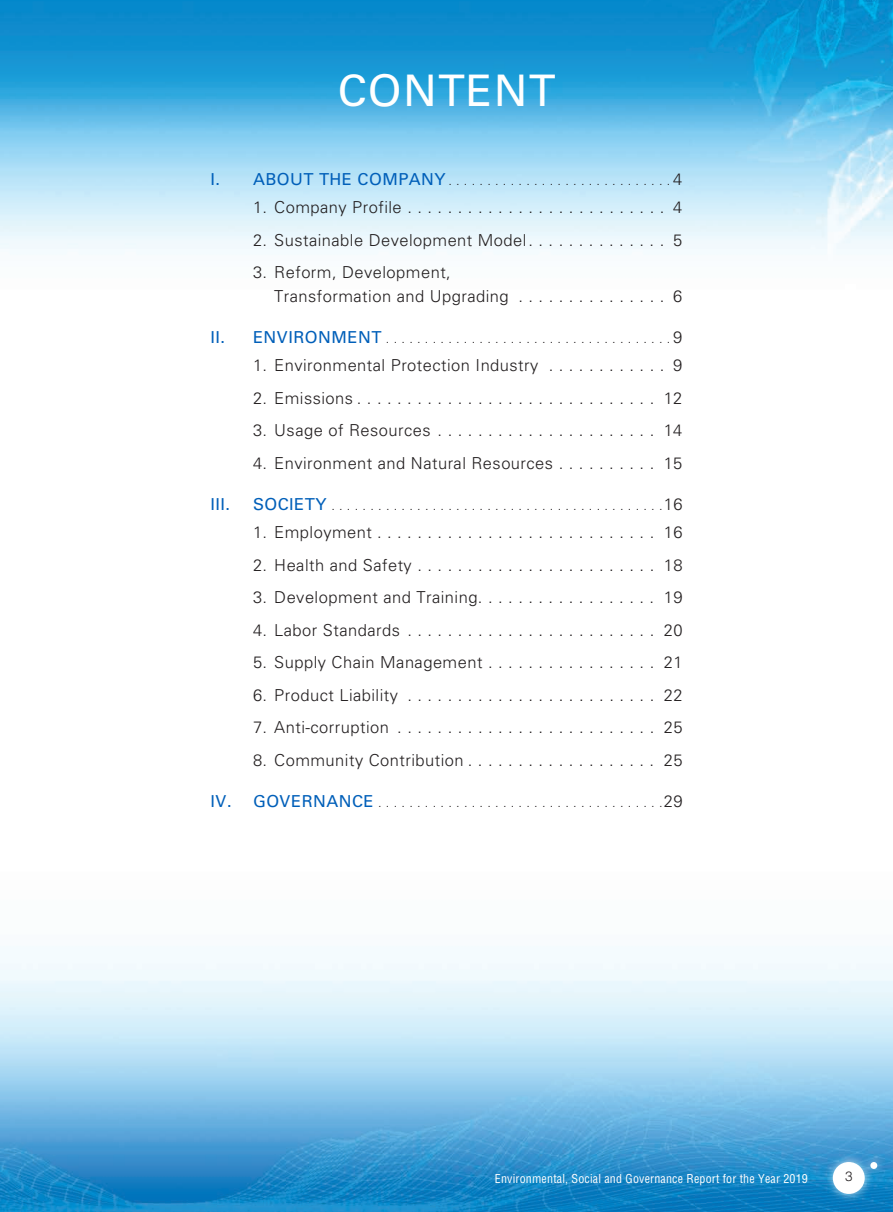
<style>
.page{position:relative;width:893px;height:1212px;background:#fff}
.page>*{position:absolute;margin:0;border:0;box-sizing:border-box;transform-origin:0 0}
.t1{font:43.5px "Univers LT Std";letter-spacing:.03em;color:#fff}
.t2{font:300 16.5px/24px "Univers LT Std";letter-spacing:.03em;color:#231f20}
.t3{font:16.5px "Univers LT Std";color:#005fb9}
.t4{font:300 13.5px "Helvetica LT Std";color:#231f20}
.t5{font:300 12.75px "Univers LT Std";color:#231f20}
.t6{font:condensed 12px "Helvetica LT Std";letter-spacing:.015em;color:#fff}
.s1{font-weight:400;font-size:16.5px;color:#005fb9}
.s2{font-size:16.5px}
</style>
<div class="page">
<img style="left:0;top:0;width:893px;height:1212px">
<div style="left:823px;top:1152px;width:51px;height:51px;background:#fff;opacity:.75"></div>
<div style="left:833px;top:1162px;width:32px;height:32px;background:#fff;border-radius:50%"></div>
<div style="left:861px;top:1153px;width:25px;height:25px;background:#fff;opacity:.75"></div>
<div style="left:870px;top:1162px;width:7px;height:7px;background:#fff;border-radius:50%"></div>
<h1 class="t1" style="left:338px;top:65px;width:219px">CONTENT</h1>
<p class="t5" style="left:210px;top:173px;width:473px"><span class="s1">I. ABOUT THE COMPANY</span>.............................<span class="s2">4</span></p>
<p class="t2" style="left:253px;top:195px;width:431px">1. Company Profile .......................... 4</p>
<p class="t2" style="left:253px;top:228px;width:431px">2. Sustainable Development Model. . . . . . . . . . . . . . 5</p>
<p class="t2" style="left:274px;top:260px;width:410px;text-indent:-21px">3. Reform, Development,<br>Transformation and Upgrading . . . . . . . . . . . . . . . 6</p>
<p class="t5" style="left:210px;top:331px;width:473px"><span class="s1">II. ENVIRONMENT</span> .....................................<span class="s2">9</span></p>
<p class="t2" style="left:253px;top:353px;width:431px">1. Environmental Protection Industry . . . . . . . . . . . . 9</p>
<p class="t2" style="left:253px;top:386px;width:431px">2. Emissions.............................. 12</p>
<p class="t2" style="left:253px;top:419px;width:431px">3. Usage of Resources ...................... 14</p>
<p class="t2" style="left:253px;top:451px;width:431px">4. Environment and Natural Resources . . . . . . . . . . 15</p>
<p class="t3" style="left:210px;top:494px;width:21px">III.</p>
<p class="t5" style="left:253px;top:498px;width:431px"><span class="s1">SOCIETY</span> ...........................................<span class="s2">16</span></p>
<p class="t2" style="left:253px;top:520px;width:431px">1. Employment............................ 16</p>
<p class="t2" style="left:253px;top:553px;width:431px">2. Health and Safety ........................ 18</p>
<p class="t2" style="left:253px;top:585px;width:431px">3. Development and Training. . . . . . . . . . . . . . . . . . 19</p>
<p class="t2" style="left:253px;top:618px;width:431px">4. Labor Standards ......................... 20</p>
<p class="t2" style="left:253px;top:650px;width:431px">5. Supply Chain Management . . . . . . . . . . . . . . . . . 21</p>
<p class="t2" style="left:253px;top:683px;width:431px">6. Product Liability ......................... 22</p>
<p class="t2" style="left:253px;top:715px;width:431px">7. Anti-corruption .......................... 25</p>
<p class="t2" style="left:253px;top:748px;width:431px">8. Community Contribution . . . . . . . . . . . . . . . . . . . 25</p>
<p class="t5" style="left:210px;top:794px;width:473px"><span class="s1">IV. GOVERNANCE</span> .....................................<span class="s2">29</span></p>
<p class="t6" style="left:495px;top:1171px;width:315px">Environmental, Social and Governance Report for the Year 2019</p>
<p class="t4" style="left:845px;top:1168px;width:9px">3</p>
</div>
